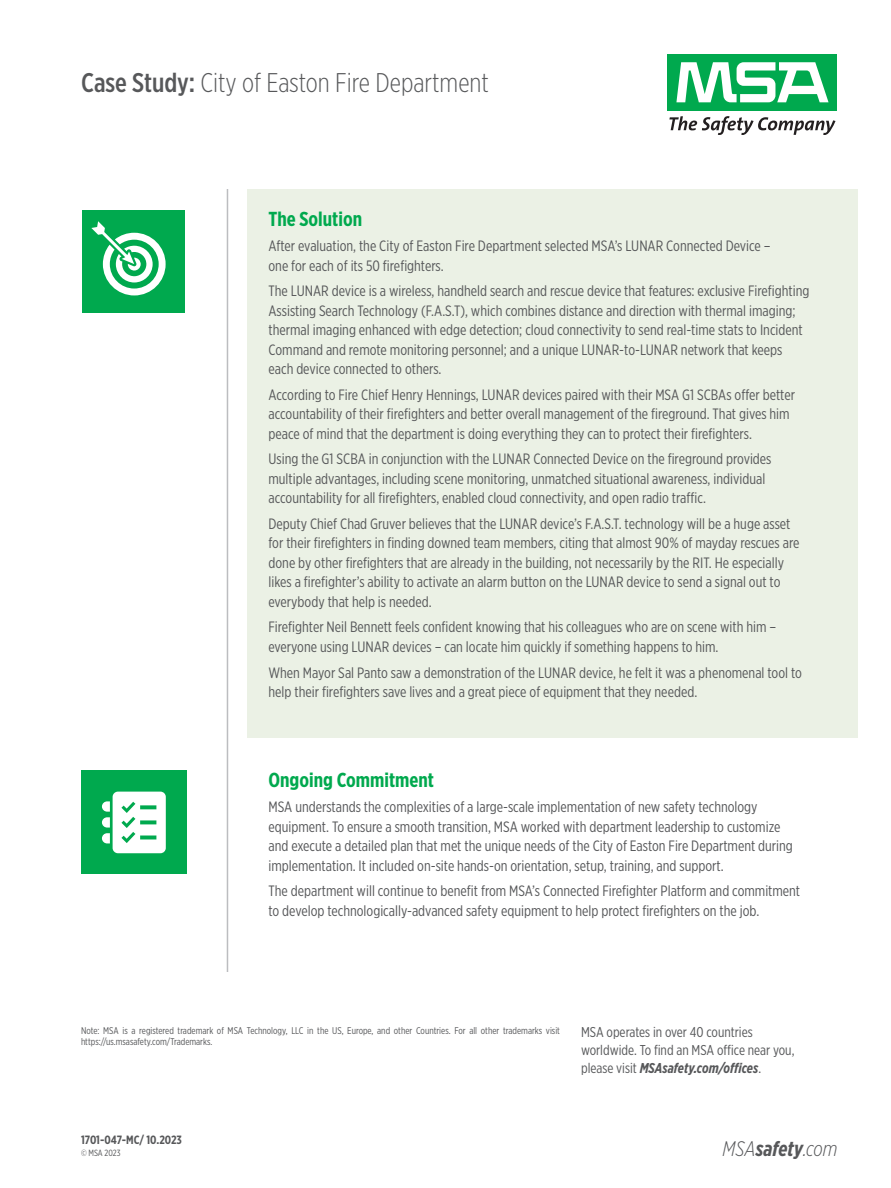
<style>
.page{position:relative;width:891px;height:1188px;background:#fff}
.page>*{position:absolute;margin:0;border:0;box-sizing:border-box;transform-origin:0 0}
.t1{font:300 27px "Gotham X Narrow";color:#57585a}
.t2{font:italic 300 21px "Gotham X Narrow";color:#57585a}
.t3{font:700 20.25px "Gotham X Narrow";color:#00a94e}
.t4{font:15px/19.5px "Gotham X Narrow";color:#57585a}
.t5{font:14.25px/18px "Gotham X Narrow";color:#57585a}
.t6{font:700 12px "Gotham X Narrow";color:#57585a}
.t7{font:9.75px/11.2px "Gotham X Narrow";color:#57585a}
.t8{font:9px "Gotham X Narrow";color:#57585a}
.s1{font-weight:500}
.s2{font-weight:700;font-style:italic}
.s3{font-weight:700}
</style>
<div class="page">
<div style="left:668px;top:54px;width:169px;height:57px;background:#00a94e"></div>
<svg style="left:676px;top:62px;width:153px;height:40px"></svg>
<svg style="left:669px;top:116px;width:167px;height:19px"></svg>
<div style="left:247px;top:189px;width:611px;height:549px;background:#ebf1e5"></div>
<div style="left:82px;top:210px;width:103px;height:103px;background:#00a94e"></div>
<svg style="left:91px;top:221px;width:75px;height:75px"></svg>
<div style="left:81px;top:771px;width:106px;height:103px;background:#00a94e"></div>
<svg style="left:102px;top:792px;width:64px;height:61px"></svg>
<hr style="left:227px;top:189px;width:1px;height:783px;background:#bcbdc0">
<h1 class="t1" style="left:81px;top:66px;width:409px"><span class="s1">Case Study:</span> City of Easton Fire Department</h1>
<h3 class="t3" style="left:269px;top:206px;width:95px">The Solution</h3>
<p class="t4" style="left:269px;top:236px;width:504px">After evaluation, the City of Easton Fire Department selected MSA’s LUNAR Connected Device – one for each of its 50 firefighters.</p>
<p class="t4" style="left:269px;top:281px;width:542px">The LUNAR device is a wireless, handheld search and rescue device that features: exclusive Firefighting Assisting Search Technology (F.A.S.T), which combines distance and direction with thermal imaging; thermal imaging enhanced with edge detection; cloud connectivity to send real-time stats to Incident Command and remote monitoring personnel; and a unique LUNAR-to-LUNAR network that keeps each device connected to others.</p>
<p class="t4" style="left:269px;top:385px;width:528px">According to Fire Chief Henry Hennings, LUNAR devices paired with their MSA G1 SCBAs offer better accountability of their firefighters and better overall management of the fireground. That gives him peace of mind that the department is doing everything they can to protect their firefighters.</p>
<p class="t4" style="left:269px;top:449px;width:505px">Using the G1 SCBA in conjunction with the LUNAR Connected Device on the fireground provides multiple advantages, including scene monitoring, unmatched situational awareness, individual accountability for all firefighters, enabled cloud connectivity, and open radio traffic.</p>
<p class="t4" style="left:269px;top:514px;width:532px">Deputy Chief Chad Gruver believes that the LUNAR device’s F.A.S.T. technology will be a huge asset for their firefighters in finding downed team members, citing that almost 90% of mayday rescues are done by other firefighters that are already in the building, not necessarily by the RIT. He especially likes a firefighter’s ability to activate an alarm button on the LUNAR device to send a signal out to everybody that help is needed.</p>
<p class="t4" style="left:269px;top:617px;width:509px">Firefighter Neil Bennett feels confident knowing that his colleagues who are on scene with him – everyone using LUNAR devices – can locate him quickly if something happens to him.</p>
<p class="t4" style="left:269px;top:662px;width:535px">When Mayor Sal Panto saw a demonstration of the LUNAR device, he felt it was a phenomenal tool to help their firefighters save lives and a great piece of equipment that they needed.</p>
<h3 class="t3" style="left:269px;top:767px;width:167px">Ongoing Commitment</h3>
<p class="t4" style="left:269px;top:797px;width:526px">MSA understands the complexities of a large-scale implementation of new safety technology equipment. To ensure a smooth transition, MSA worked with department leadership to customize and execute a detailed plan that met the unique needs of the City of Easton Fire Department during implementation. It included on-site hands-on orientation, setup, training, and support.</p>
<p class="t4" style="left:269px;top:881px;width:533px">The department will continue to benefit from MSA’s Connected Firefighter Platform and commitment to develop technologically-advanced safety equipment to help protect firefighters on the job.</p>
<p class="t7" style="left:81px;top:1025px;width:481px">Note: MSA is a registered trademark of MSA Technology, LLC in the US, Europe, and other Countries. For all other trademarks visit https://us.msasafety.com/Trademarks.</p>
<p class="t5" style="left:581px;top:1023px;width:215px">MSA operates in over 40 countries worldwide. To find an MSA office near you, please visit <span class="s2">MSAsafety.com/offices</span>.</p>
<p class="t6" style="left:81px;top:1132px;width:102px">1701-047-MC/ 10.2023</p>
<p class="t8" style="left:81px;top:1147px;width:41px">© MSA 2023</p>
<h2 class="t2" style="left:723px;top:1136px;width:116px">MSA<span class="s3">safety</span>.com</h2>
</div>
